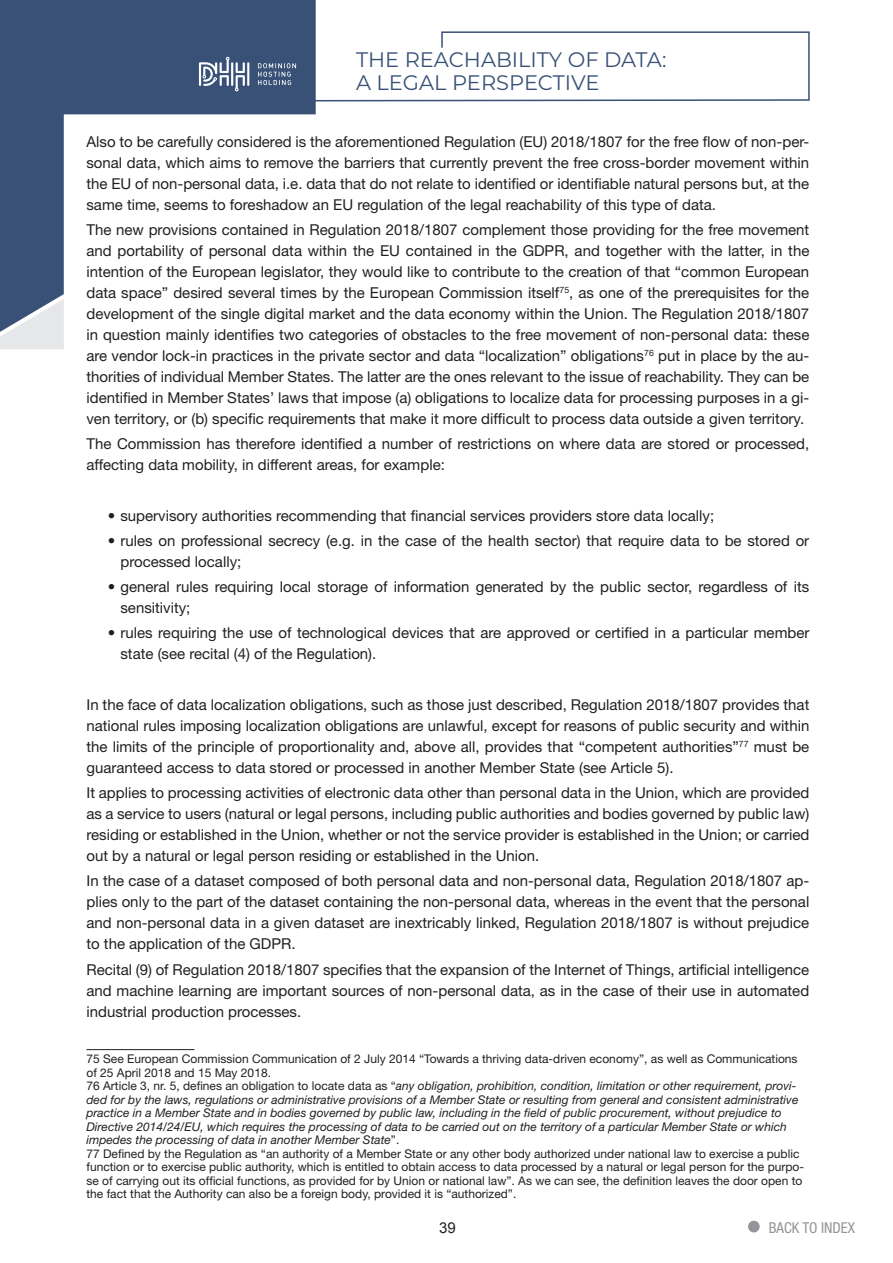
<style>
.page{position:relative;width:893px;height:1263px;background:#fff}
.page>*{position:absolute;margin:0;border:0;box-sizing:border-box;transform-origin:0 0}
.t1{font:21px/22.5px "Montserrat";color:#395176}
.t2{font:15px/21px "Helvetica Neue";color:#231f20;text-align:justify}
.t3{font:condensed 15px "Helvetica Neue";color:#939598}
.t4{font:15px "Arial";color:#231f20}
.t5{font:12px/13.5px "Helvetica Neue";color:#231f20}
.s1{font-style:italic}
.s2{font-family:"Montserrat";font-weight:600;font-stretch:normal;font-size:54px}
</style>
<div class="page">
<svg style="left:0;top:332px;width:64px;height:17px"></svg>
<svg style="left:0;top:0;width:316px;height:332px"></svg>
<hr style="left:247px;top:62px;width:2px;height:24px;background:#fff">
<svg style="left:199px;top:57px;width:46px;height:34px"></svg>
<svg style="left:257px;top:31px;width:553px;height:71px"></svg>
<hr style="left:86px;top:1049px;width:108px;height:1px;background:#231f20">
<h1 class="t1" style="left:356px;top:48px;width:312px">THE REACHABILITY OF DATA:<br>A LEGAL PERSPECTIVE</h1>
<p class="t2" style="left:86px;top:130px;width:724px">Also to be carefully considered is the aforementioned Regulation (EU) 2018/1807 for the free flow of non-per&shy;sonal data, which aims to remove the barriers that currently prevent the free cross-border movement within the EU of non-personal data, i.e. data that do not relate to identified or identifiable natural persons but, at the same time, seems to foreshadow an EU regulation of the legal reachability of this type of data.</p>
<p class="t2" style="left:86px;top:219px;width:724px">The new provisions contained in Regulation 2018/1807 complement those providing for the free movement and portability of personal data within the EU contained in the GDPR, and together with the latter, in the intention of the European legislator, they would like to contribute to the creation of that “common European data space” desired several times by the European Commission itself<sup>75</sup>, as one of the prerequisites for the development of the single digital market and the data economy within the Union. The Regulation 2018/1807 in question mainly identifies two categories of obstacles to the free movement of non-personal data: these are vendor lock-in practices in the private sector and data “localization” obligations<sup>76</sup> put in place by the au&shy;thorities of individual Member States. The latter are the ones relevant to the issue of reachability. They can be identified in Member States’ laws that impose (a) obligations to localize data for processing purposes in a gi&shy;ven territory, or (b) specific requirements that make it more difficult to process data outside a given territory.</p>
<p class="t2" style="left:86px;top:433px;width:724px">The Commission has therefore identified a number of restrictions on where data are stored or processed, affecting data mobility, in different areas, for example:</p>
<p class="t2" style="left:108px;top:504px;width:608px">• supervisory authorities recommending that financial services providers store data locally;</p>
<p class="t2" style="left:120px;top:530px;width:690px;text-indent:-13px">• rules on professional secrecy (e.g. in the case of the health sector) that require data to be stored or processed locally;</p>
<p class="t2" style="left:120px;top:576px;width:690px;text-indent:-13px">• general rules requiring local storage of information generated by the public sector, regardless of its sensitivity;</p>
<p class="t2" style="left:120px;top:622px;width:690px;text-indent:-13px">• rules requiring the use of technological devices that are approved or certified in a particular member state (see recital (4) of the Regulation).</p>
<p class="t2" style="left:86px;top:694px;width:724px">In the face of data localization obligations, such as those just described, Regulation 2018/1807 provides that national rules imposing localization obligations are unlawful, except for reasons of public security and within the limits of the principle of proportionality and, above all, provides that “competent authorities”<sup>77</sup> must be guaranteed access to data stored or processed in another Member State (see Article 5).</p>
<p class="t2" style="left:86px;top:782px;width:724px">It applies to processing activities of electronic data other than personal data in the Union, which are provided as a service to users (natural or legal persons, including public authorities and bodies governed by public law) residing or established in the Union, whether or not the service provider is established in the Union; or carried out by a natural or legal person residing or established in the Union.</p>
<p class="t2" style="left:86px;top:870px;width:724px">In the case of a dataset composed of both personal data and non-personal data, Regulation 2018/1807 ap&shy;plies only to the part of the dataset containing the non-personal data, whereas in the event that the personal and non-personal data in a given dataset are inextricably linked, Regulation 2018/1807 is without prejudice to the application of the GDPR.</p>
<p class="t2" style="left:86px;top:958px;width:724px">Recital (9) of Regulation 2018/1807 specifies that the expansion of the Internet of Things, artificial intelligence and machine learning are important sources of non-personal data, as in the case of their use in automated industrial production processes.</p>
<p class="t5" style="left:86px;top:1052px;width:719px">75 See European Commission Communication of 2 July 2014 “Towards a thriving data-driven economy”, as well as Communications of 25 April 2018 and 15 May 2018.<br>76 Article 3, nr. 5, defines an obligation to locate data as “<span class="s1">any obligation, prohibition, condition, limitation or other requirement, provi&shy;ded for by the laws, regulations or administrative provisions of a Member State or resulting from general and consistent administrative practice in a Member State and in bodies governed by public law, including in the field of public procurement, without prejudice to Directive 2014/24/EU, which requires the processing of data to be carried out on the territory of a particular Member State or which impedes the processing of data in another Member State</span>”.<br>77 Defined by the Regulation as “an authority of a Member State or any other body authorized under national law to exercise a public function or to exercise public authority, which is entitled to obtain access to data processed by a natural or legal person for the purpo&shy;se of carrying out its official functions, as provided for by Union or national law”. As we can see, the definition leaves the door open to the fact that the Authority can also be a foreign body, provided it is “authorized”.</p>
<p class="t4" style="left:439px;top:1218px;width:18px">39</p>
<p class="t3" style="left:745px;top:1218px;width:112px"><span class="s2">•</span> BACK TO INDEX</p>
</div>
